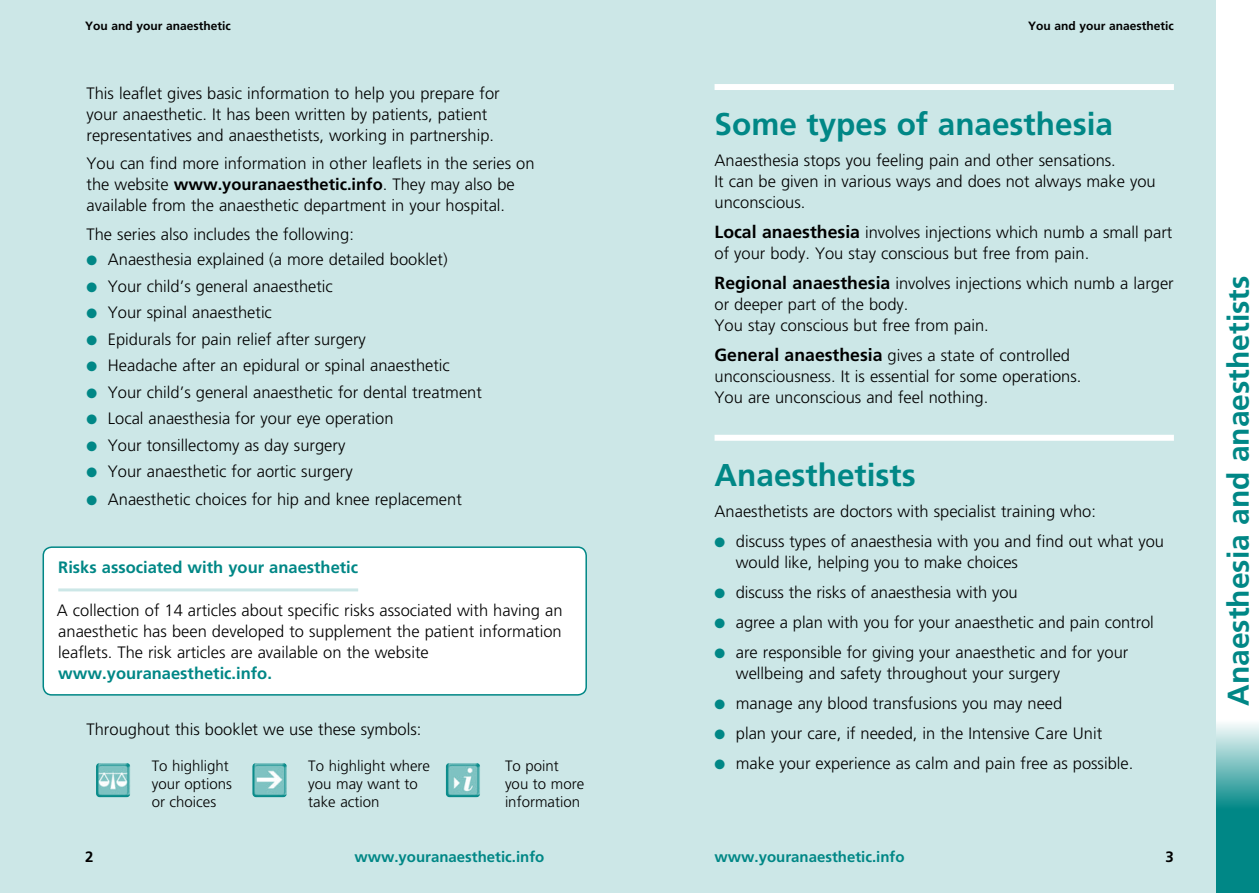
<style>
.page{position:relative;width:1259px;height:893px;background:#fff}
.page>*{position:absolute;margin:0;border:0;box-sizing:border-box;transform-origin:0 0}
.t1{font:700 31.5px "Frutiger";color:#008786}
.t2{font:700 30px "Frutiger";color:#008786}
.t3{font:300 16.5px/21px "Frutiger";color:#000}
.t4{font:700 16.5px "Frutiger";color:#008786}
.t5{font:300 15px/18px "Frutiger";color:#000}
.t6{font:700 15px "Frutiger";color:#008786}
.t7{font:700 12px "Frutiger";color:#000}
.s1{font-weight:700}
.s2{color:#008786}
.s3{font-weight:700;font-size:17.7px}
</style>
<div class="page">
<div style="left:629px;top:0;width:587px;height:893px;background:#cce7e7"></div>
<div style="left:0;top:0;width:629px;height:893px;background:#cce7e7"></div>
<div style="left:1216px;top:808px;width:43px;height:85px;background:#008786"></div>
<div style="left:1216px;top:720px;width:43px;height:89px;background:linear-gradient(to bottom,#fcfefe,#038887)"></div>
<img style="left:96px;top:763px;width:34px;height:34px">
<img style="left:252px;top:763px;width:35px;height:34px">
<img style="left:446px;top:763px;width:34px;height:34px">
<div style="left:714px;top:84px;width:460px;height:6px;background:#fff"></div>
<div style="left:714px;top:435px;width:460px;height:6px;background:#fff"></div>
<div style="left:43px;top:547px;width:543px;height:148px;background:#fff;border-radius:9px"></div>
<hr style="left:58px;top:588px;width:300px;height:3px;background:#cce7e7">
<div style="left:43px;top:546px;width:544px;height:150px;border:2px solid #008786;border-radius:9px"></div>
<p class="t7" style="left:85px;top:19px;width:147px">You and your anaesthetic</p>
<p class="t7" style="left:1028px;top:19px;width:147px">You and your anaesthetic</p>
<p class="t3" style="left:87px;top:83px;width:415px">This leaflet gives basic information to help you prepare for your anaesthetic. It has been written by patients, patient representatives and anaesthetists, working in partnership.</p>
<p class="t3" style="left:87px;top:153px;width:449px">You can find more information in other leaflets in the series on the website <span class="s1">www.youranaesthetic.info</span>. They may also be available from the anaesthetic department in your hospital.</p>
<p class="t3" style="left:87px;top:224px;width:269px">The series also includes the following:</p>
<p class="t3" style="left:87px;top:249px;width:362px"><span class="s2">●</span> Anaesthesia explained (a more detailed booklet)</p>
<p class="t3" style="left:87px;top:276px;width:248px"><span class="s2">●</span> Your child’s general anaesthetic</p>
<p class="t3" style="left:87px;top:302px;width:187px"><span class="s2">●</span> Your spinal anaesthetic</p>
<p class="t3" style="left:87px;top:329px;width:281px"><span class="s2">●</span> Epidurals for pain relief after surgery</p>
<p class="t3" style="left:87px;top:355px;width:365px"><span class="s2">●</span> Headache after an epidural or spinal anaesthetic</p>
<p class="t3" style="left:87px;top:382px;width:397px"><span class="s2">●</span> Your child’s general anaesthetic for dental treatment</p>
<p class="t3" style="left:87px;top:408px;width:308px"><span class="s2">●</span> Local anaesthesia for your eye operation</p>
<p class="t3" style="left:87px;top:435px;width:260px"><span class="s2">●</span> Your tonsillectomy as day surgery</p>
<p class="t3" style="left:87px;top:461px;width:268px"><span class="s2">●</span> Your anaesthetic for aortic surgery</p>
<p class="t3" style="left:87px;top:489px;width:377px"><span class="s2">●</span> Anaesthetic choices for hip and knee replacement</p>
<p class="t4" style="left:58px;top:558px;width:301px">Risks associated with your anaesthetic</p>
<p class="t3" style="left:57px;top:600px;width:507px;text-align:justify">A collection of 14 articles about specific risks associated with having an anaesthetic has been developed to supplement the patient information leaflets. The risk articles are available on the website</p>
<p class="t4" style="left:58px;top:663px;width:215px">www.youranaesthetic.info.</p>
<p class="t3" style="left:87px;top:719px;width:336px">Throughout this booklet we use these symbols:</p>
<p class="t5" style="left:152px;top:757px;width:82px">To highlight your options or choices</p>
<p class="t5" style="left:308px;top:757px;width:123px">To highlight where you may want to take action</p>
<p class="t5" style="left:505px;top:757px;width:81px">To point you to more information</p>
<h1 class="t1" style="left:714px;top:106px;width:400px">Some types of anaesthesia</h1>
<p class="t3" style="left:714px;top:150px;width:443px">Anaesthesia stops you feeling pain and other sensations.<br>It can be given in various ways and does not always make you unconscious.</p>
<p class="t3" style="left:714px;top:222px;width:459px"><span class="s3">Local anaesthesia</span> involves injections which numb a small part of your body. You stay conscious but free from pain.</p>
<p class="t3" style="left:714px;top:273px;width:461px"><span class="s3">Regional anaesthesia</span> involves injections which numb a larger or deeper part of the body.<br>You stay conscious but free from pain.</p>
<p class="t3" style="left:714px;top:345px;width:368px"><span class="s3">General anaesthesia</span> gives a state of controlled unconsciousness. It is essential for some operations.<br>You are unconscious and feel nothing.</p>
<h1 class="t1" style="left:714px;top:456px;width:203px">Anaesthetists</h1>
<p class="t3" style="left:714px;top:501px;width:383px">Anaesthetists are doctors with specialist training who:</p>
<p class="t3" style="left:736px;top:531px;width:430px;text-indent:-21px"><span class="s2">●</span> discuss types of anaesthesia with you and find out what you would like, helping you to make choices</p>
<p class="t3" style="left:714px;top:582px;width:305px"><span class="s2">●</span> discuss the risks of anaesthesia with you</p>
<p class="t3" style="left:714px;top:612px;width:441px"><span class="s2">●</span> agree a plan with you for your anaesthetic and pain control</p>
<p class="t3" style="left:736px;top:642px;width:394px;text-indent:-21px"><span class="s2">●</span> are responsible for giving your anaesthetic and for your wellbeing and safety throughout your surgery</p>
<p class="t3" style="left:714px;top:693px;width:349px"><span class="s2">●</span> manage any blood transfusions you may need</p>
<p class="t3" style="left:714px;top:723px;width:389px"><span class="s2">●</span> plan your care, if needed, in the Intensive Care Unit</p>
<p class="t3" style="left:714px;top:753px;width:420px"><span class="s2">●</span> make your experience as calm and pain free as possible.</p>
<p class="t6" style="left:354px;top:848px;width:192px">www.youranaesthetic.info</p>
<p class="t6" style="left:714px;top:848px;width:192px">www.youranaesthetic.info</p>
<h2 class="t2" style="left:1221px;top:706px;width:432px;rotate:-90deg">Anaesthesia and anaesthetists</h2>
</div>
